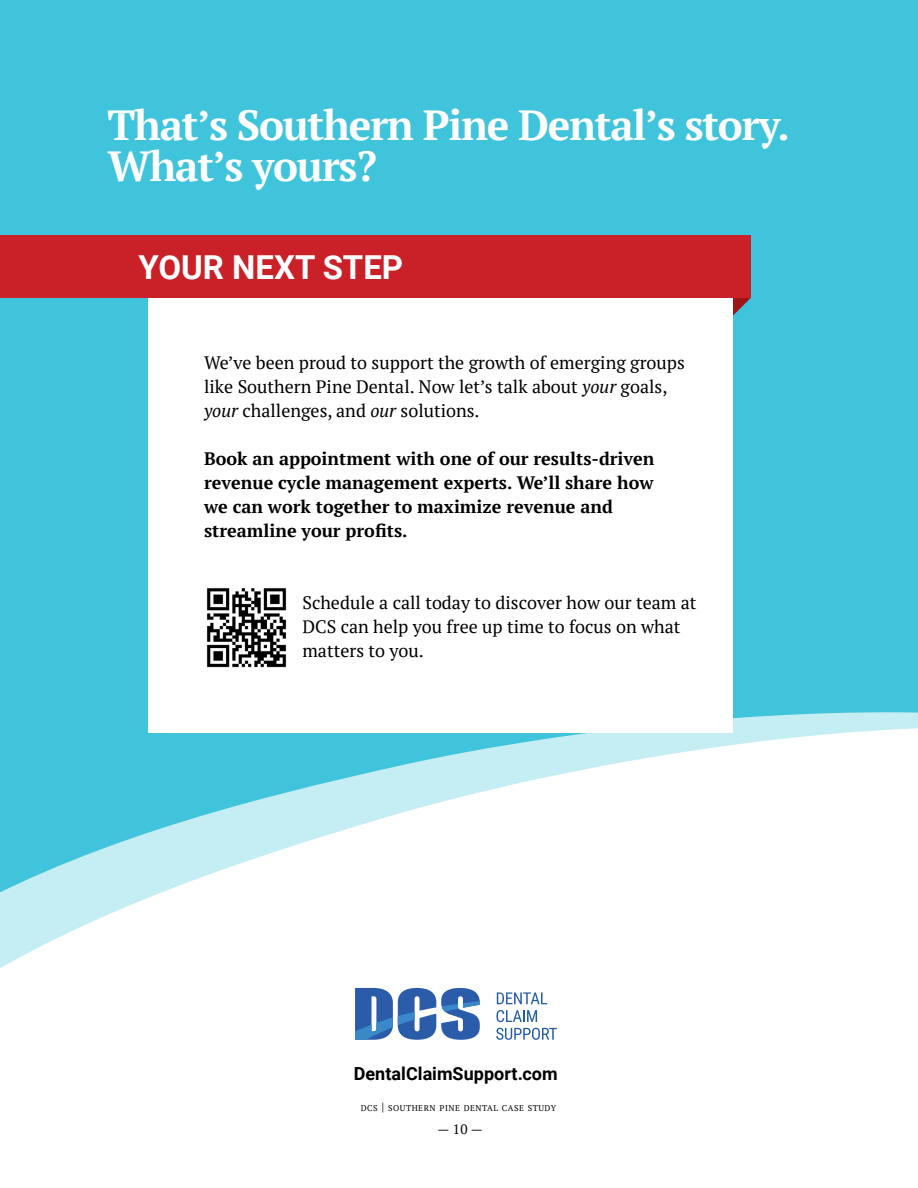
<style>
.page{position:relative;width:918px;height:1188px;background:#fff}
.page>*{position:absolute;margin:0;border:0;box-sizing:border-box;transform-origin:0 0}
.White_heading{font:700 42px/40.5px "PT Serif";letter-spacing:-.03em;color:#fff}
.t1{font:700 33px "Roboto";color:#fff}
.t2{font:18px/24px "PT Serif";color:#000}
.t3{font:700 18px/24px "PT Serif";color:#000}
.t4{font:700 18px "Roboto";color:#000}
.t5{font:13.5px "PT Serif";color:#000}
.t6{font:8.4px "PT Serif";letter-spacing:.055em;color:#000}
.s1{font-style:italic}
.s2{font-size:12px}
</style>
<div class="page">
<div style="left:0;top:0;width:918px;height:1022px;background:#3fc4db"></div>
<svg style="left:0;top:725px;width:918px;height:297px;background:#daf3f8"></svg>
<svg style="left:732px;top:298px;width:19px;height:23px"></svg>
<div style="left:0;top:235px;width:751px;height:63px;background:#ca2128"></div>
<div style="left:148px;top:298px;width:584px;height:434px;background:#fff"></div>
<svg style="left:497px;top:992px;width:50px;height:12px"></svg>
<svg style="left:497px;top:1010px;width:40px;height:12px"></svg>
<svg style="left:496px;top:1028px;width:61px;height:12px"></svg>
<svg style="left:355px;top:988px;width:125px;height:52px;background:#688ec5"></svg>
<img style="left:206px;top:588px;width:81px;height:80px">
<p class="White_heading" style="left:107px;top:105px;width:684px">That’s Southern Pine Dental’s story.<br>What’s yours?</p>
<p class="t1" style="left:138px;top:244px;width:266px">YOUR NEXT STEP</p>
<p class="t2" style="left:204px;top:351px;width:482px">We’ve been proud to support the growth of emerging groups like Southern Pine Dental. Now let’s talk about <span class="s1">your</span> goals, <span class="s1">your</span> challenges, and <span class="s1">our</span> solutions.</p>
<p class="t3" style="left:204px;top:447px;width:452px">Book an appointment with one of our results-driven revenue cycle management experts. We’ll share how we can work together to maximize revenue and streamline your profits.</p>
<p class="t2" style="left:302px;top:591px;width:396px">Schedule a call today to discover how our team at<br>DCS can help you free up time to focus on what matters to you.</p>
<p class="t4" style="left:354px;top:1061px;width:206px">DentalClaimSupport.com</p>
<p class="t6" style="left:361px;top:1103px;width:197px">DCS <span class="s2">|</span> SOUTHERN PINE DENTAL CASE STUDY</p>
<p class="t5" style="left:438px;top:1120px;width:47px">— 10 —</p>
</div>
